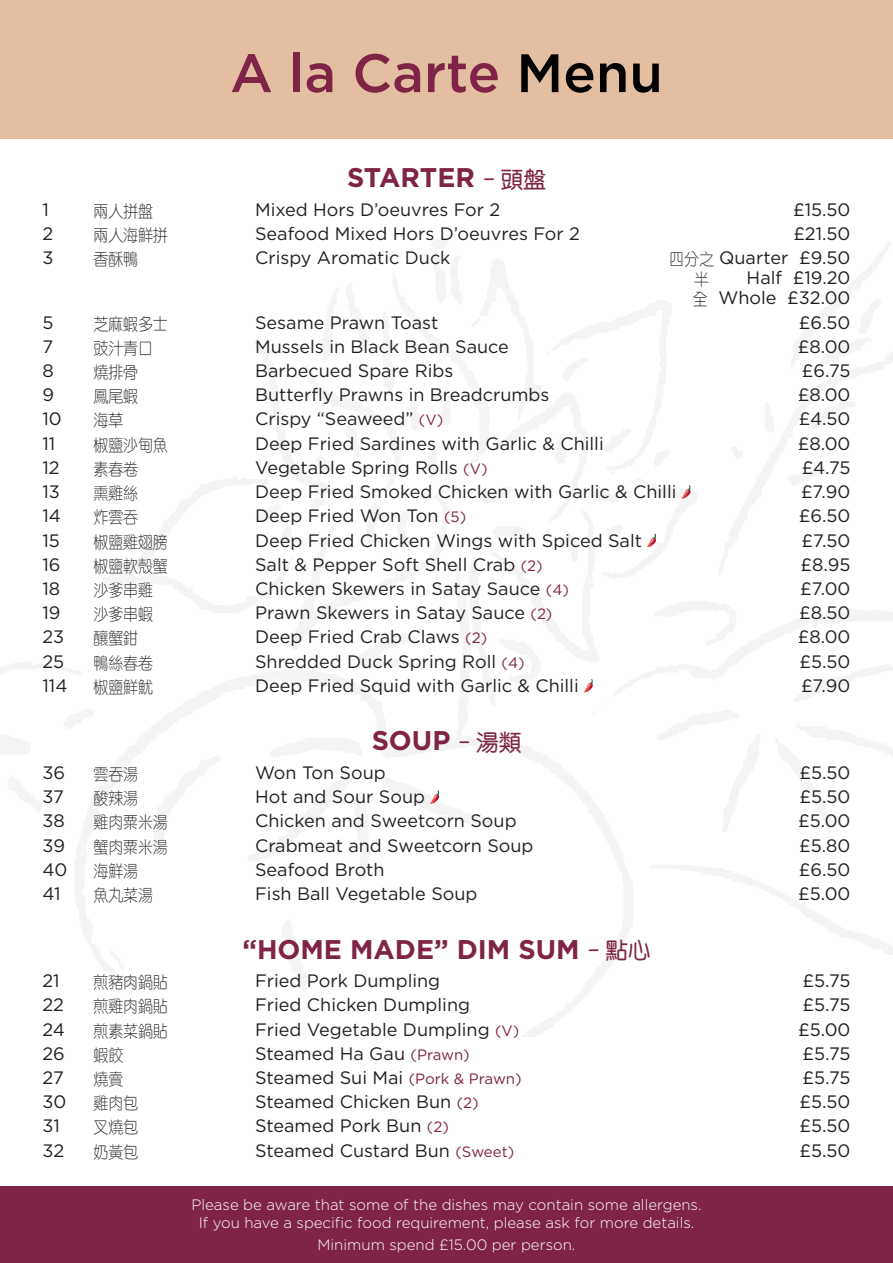
<style>
.page{position:relative;width:893px;height:1263px;background:#fff}
.page>*{position:absolute;margin:0;border:0;box-sizing:border-box;transform-origin:0 0}
.t1{font:500 54px "Gotham";color:#7f2446}
.t2{font:700 27px "Gotham";color:#7f2446}
.t3{font:18px/20px "Gotham";color:#231f20;text-align:right}
.t4{font:16.5px "ST Yuanti TC Light";color:#231f20;scale:.9 1}
.t5{font:300 15px/18px "Gotham";color:#fff;text-align:center}
.s1{color:#010101}
.s2{font-family:"ST Yuanti TC Regular";font-weight:400;font-size:22.5px}
.s3{font-family:"ST Yuanti TC Light";font-size:16.5px}
.s4{font-size:15px;color:#7f2446}
</style>
<div class="page">
<div style="left:0;top:0;width:893px;height:138px;background:#e4bea1"></div>
<svg style="left:681px;top:485px;width:10px;height:14px"></svg>
<svg style="left:647px;top:534px;width:10px;height:13px"></svg>
<svg style="left:584px;top:679px;width:9px;height:13px"></svg>
<svg style="left:430px;top:790px;width:9px;height:14px"></svg>
<div style="left:0;top:1186px;width:893px;height:77px;background:#7f2446"></div>
<h1 class="t1" style="left:230px;top:38px;width:434px">A la Carte <span class="s1">Menu</span></h1>
<h2 class="t2" style="left:347px;top:160px;width:200px">STARTER <span class="s2">- 頭盤</span></h2>
<p class="t3" style="left:43px;top:199px;width:8px">1</p>
<p class="t4" style="left:94px;top:199px;width:68px">兩人拼盤</p>
<p class="t3" style="left:255px;top:199px;width:247px">Mixed Hors D’oeuvres For 2</p>
<p class="t3" style="left:793px;top:199px;width:59px">£15.50</p>
<p class="t3" style="left:43px;top:223px;width:12px">2</p>
<p class="t4" style="left:94px;top:223px;width:84px">兩人海鮮拼</p>
<p class="t3" style="left:255px;top:223px;width:326px">Seafood Mixed Hors D’oeuvres For 2</p>
<p class="t3" style="left:793px;top:223px;width:59px">£21.50</p>
<p class="t3" style="left:43px;top:248px;width:13px">3</p>
<p class="t4" style="left:94px;top:247px;width:51px">香酥鴨</p>
<p class="t3" style="left:255px;top:248px;width:197px">Crispy Aromatic Duck</p>
<p class="t3" style="left:669px;top:248px;width:183px"><span class="s3">四分之</span> Quarter £9.50</p>
<p class="t4" style="left:694px;top:267px;width:18px">半</p>
<p class="t3" style="left:693px;top:268px;width:159px">Half £19.20<br><span class="s3">全</span> Whole £32.00</p>
<p class="t3" style="left:43px;top:312px;width:13px">5</p>
<p class="t4" style="left:94px;top:311px;width:84px">芝麻蝦多士</p>
<p class="t3" style="left:255px;top:312px;width:185px">Sesame Prawn Toast</p>
<p class="t3" style="left:799px;top:312px;width:53px">£6.50</p>
<p class="t3" style="left:43px;top:336px;width:12px">7</p>
<p class="t4" style="left:94px;top:336px;width:68px">豉汁青口</p>
<p class="t3" style="left:255px;top:336px;width:255px">Mussels in Black Bean Sauce</p>
<p class="t3" style="left:798px;top:336px;width:54px">£8.00</p>
<p class="t3" style="left:43px;top:360px;width:13px">8</p>
<p class="t4" style="left:94px;top:360px;width:51px">燒排骨</p>
<p class="t3" style="left:255px;top:360px;width:200px">Barbecued Spare Ribs</p>
<p class="t3" style="left:802px;top:360px;width:50px">£6.75</p>
<p class="t3" style="left:43px;top:384px;width:13px">9</p>
<p class="t4" style="left:94px;top:384px;width:51px">鳳尾蝦</p>
<p class="t3" style="left:255px;top:384px;width:296px">Butterfly Prawns in Breadcrumbs</p>
<p class="t3" style="left:798px;top:384px;width:54px">£8.00</p>
<p class="t3" style="left:43px;top:409px;width:21px">10</p>
<p class="t4" style="left:94px;top:408px;width:34px">海草</p>
<p class="t3" style="left:255px;top:409px;width:190px">Crispy “Seaweed” <span class="s4">(V)</span></p>
<p class="t3" style="left:799px;top:409px;width:53px">£4.50</p>
<p class="t3" style="left:43px;top:433px;width:14px">11</p>
<p class="t4" style="left:94px;top:432px;width:84px">椒鹽沙甸魚</p>
<p class="t3" style="left:255px;top:433px;width:350px">Deep Fried Sardines with Garlic &amp; Chilli</p>
<p class="t3" style="left:798px;top:433px;width:54px">£8.00</p>
<p class="t3" style="left:43px;top:457px;width:19px">12</p>
<p class="t4" style="left:94px;top:457px;width:51px">素春卷</p>
<p class="t3" style="left:255px;top:457px;width:234px">Vegetable Spring Rolls <span class="s4">(V)</span></p>
<p class="t3" style="left:802px;top:457px;width:50px">£4.75</p>
<p class="t3" style="left:43px;top:481px;width:19px">13</p>
<p class="t4" style="left:94px;top:481px;width:51px">熏雞絲</p>
<p class="t3" style="left:255px;top:481px;width:423px">Deep Fried Smoked Chicken with Garlic &amp; Chilli</p>
<p class="t3" style="left:801px;top:481px;width:51px">£7.90</p>
<p class="t3" style="left:43px;top:506px;width:20px">14</p>
<p class="t4" style="left:94px;top:505px;width:51px">炸雲吞</p>
<p class="t3" style="left:255px;top:506px;width:213px">Deep Fried Won Ton <span class="s4">(5)</span></p>
<p class="t3" style="left:799px;top:506px;width:53px">£6.50</p>
<p class="t3" style="left:43px;top:530px;width:19px">15</p>
<p class="t4" style="left:94px;top:529px;width:84px">椒鹽雞翅膀</p>
<p class="t3" style="left:255px;top:530px;width:388px">Deep Fried Chicken Wings with Spiced Salt</p>
<p class="t3" style="left:802px;top:530px;width:50px">£7.50</p>
<p class="t3" style="left:43px;top:554px;width:20px">16</p>
<p class="t4" style="left:94px;top:554px;width:84px">椒鹽軟殼蟹</p>
<p class="t3" style="left:255px;top:554px;width:289px">Salt &amp; Pepper Soft Shell Crab <span class="s4">(2)</span></p>
<p class="t3" style="left:800px;top:554px;width:51px">£8.95</p>
<p class="t3" style="left:43px;top:578px;width:19px">18</p>
<p class="t4" style="left:94px;top:578px;width:68px">沙爹串雞</p>
<p class="t3" style="left:255px;top:578px;width:315px">Chicken Skewers in Satay Sauce <span class="s4">(4)</span></p>
<p class="t3" style="left:800px;top:578px;width:52px">£7.00</p>
<p class="t3" style="left:43px;top:602px;width:20px">19</p>
<p class="t4" style="left:94px;top:602px;width:68px">沙爹串蝦</p>
<p class="t3" style="left:255px;top:602px;width:299px">Prawn Skewers in Satay Sauce <span class="s4">(2)</span></p>
<p class="t3" style="left:799px;top:602px;width:53px">£8.50</p>
<p class="t3" style="left:43px;top:627px;width:23px">23</p>
<p class="t4" style="left:94px;top:626px;width:51px">釀蟹鉗</p>
<p class="t3" style="left:255px;top:627px;width:234px">Deep Fried Crab Claws <span class="s4">(2)</span></p>
<p class="t3" style="left:798px;top:627px;width:54px">£8.00</p>
<p class="t3" style="left:43px;top:651px;width:23px">25</p>
<p class="t4" style="left:94px;top:650px;width:68px">鴨絲春卷</p>
<p class="t3" style="left:255px;top:651px;width:271px">Shredded Duck Spring Roll <span class="s4">(4)</span></p>
<p class="t3" style="left:799px;top:651px;width:52px">£5.50</p>
<p class="t3" style="left:43px;top:675px;width:26px">114</p>
<p class="t4" style="left:94px;top:675px;width:68px">椒鹽鮮魷</p>
<p class="t3" style="left:255px;top:675px;width:325px">Deep Fried Squid with Garlic &amp; Chilli</p>
<p class="t3" style="left:801px;top:675px;width:51px">£7.90</p>
<h2 class="t2" style="left:372px;top:723px;width:151px">SOUP <span class="s2">- 湯類</span></h2>
<p class="t3" style="left:43px;top:762px;width:24px">36</p>
<p class="t4" style="left:94px;top:762px;width:51px">雲吞湯</p>
<p class="t3" style="left:255px;top:762px;width:132px">Won Ton Soup</p>
<p class="t3" style="left:799px;top:762px;width:52px">£5.50</p>
<p class="t3" style="left:43px;top:786px;width:23px">37</p>
<p class="t4" style="left:94px;top:786px;width:51px">酸辣湯</p>
<p class="t3" style="left:255px;top:786px;width:171px">Hot and Sour Soup</p>
<p class="t3" style="left:799px;top:786px;width:52px">£5.50</p>
<p class="t3" style="left:43px;top:811px;width:24px">38</p>
<p class="t4" style="left:94px;top:810px;width:84px">雞肉粟米湯</p>
<p class="t3" style="left:255px;top:811px;width:263px">Chicken and Sweetcorn Soup</p>
<p class="t3" style="left:798px;top:811px;width:54px">£5.00</p>
<p class="t3" style="left:43px;top:835px;width:24px">39</p>
<p class="t4" style="left:94px;top:834px;width:84px">蟹肉粟米湯</p>
<p class="t3" style="left:255px;top:835px;width:280px">Crabmeat and Sweetcorn Soup</p>
<p class="t3" style="left:799px;top:835px;width:53px">£5.80</p>
<p class="t3" style="left:43px;top:859px;width:26px">40</p>
<p class="t4" style="left:94px;top:859px;width:51px">海鮮湯</p>
<p class="t3" style="left:255px;top:859px;width:131px">Seafood Broth</p>
<p class="t3" style="left:799px;top:859px;width:53px">£6.50</p>
<p class="t3" style="left:43px;top:883px;width:20px">41</p>
<p class="t4" style="left:94px;top:883px;width:68px">魚丸菜湯</p>
<p class="t3" style="left:255px;top:883px;width:224px">Fish Ball Vegetable Soup</p>
<p class="t3" style="left:798px;top:883px;width:54px">£5.00</p>
<h2 class="t2" style="left:242px;top:931px;width:410px">“HOME MADE” DIM SUM <span class="s2">- 點心</span></h2>
<p class="t3" style="left:43px;top:970px;width:19px">21</p>
<p class="t4" style="left:94px;top:970px;width:84px">煎豬肉鍋貼</p>
<p class="t3" style="left:255px;top:970px;width:187px">Fried Pork Dumpling</p>
<p class="t3" style="left:802px;top:970px;width:49px">£5.75</p>
<p class="t3" style="left:43px;top:995px;width:23px">22</p>
<p class="t4" style="left:94px;top:994px;width:84px">煎雞肉鍋貼</p>
<p class="t3" style="left:255px;top:994px;width:216px">Fried Chicken Dumpling</p>
<p class="t3" style="left:802px;top:994px;width:49px">£5.75</p>
<p class="t3" style="left:43px;top:1019px;width:24px">24</p>
<p class="t4" style="left:94px;top:1018px;width:84px">煎素菜鍋貼</p>
<p class="t3" style="left:255px;top:1019px;width:266px">Fried Vegetable Dumpling <span class="s4">(V)</span></p>
<p class="t3" style="left:798px;top:1019px;width:54px">£5.00</p>
<p class="t3" style="left:43px;top:1043px;width:24px">26</p>
<p class="t4" style="left:94px;top:1043px;width:34px">蝦餃</p>
<p class="t3" style="left:255px;top:1043px;width:216px">Steamed Ha Gau <span class="s4">(Prawn)</span></p>
<p class="t3" style="left:802px;top:1043px;width:49px">£5.75</p>
<p class="t3" style="left:43px;top:1067px;width:23px">27</p>
<p class="t4" style="left:94px;top:1067px;width:34px">燒賣</p>
<p class="t3" style="left:255px;top:1067px;width:268px">Steamed Sui Mai <span class="s4">(Pork &amp; Prawn)</span></p>
<p class="t3" style="left:802px;top:1067px;width:49px">£5.75</p>
<p class="t3" style="left:43px;top:1091px;width:25px">30</p>
<p class="t4" style="left:94px;top:1091px;width:51px">雞肉包</p>
<p class="t3" style="left:255px;top:1091px;width:225px">Steamed Chicken Bun <span class="s4">(2)</span></p>
<p class="t3" style="left:799px;top:1091px;width:52px">£5.50</p>
<p class="t3" style="left:43px;top:1116px;width:19px">31</p>
<p class="t4" style="left:94px;top:1115px;width:51px">叉燒包</p>
<p class="t3" style="left:255px;top:1116px;width:195px">Steamed Pork Bun <span class="s4">(2)</span></p>
<p class="t3" style="left:799px;top:1116px;width:52px">£5.50</p>
<p class="t3" style="left:43px;top:1140px;width:23px">32</p>
<p class="t4" style="left:94px;top:1139px;width:51px">奶黃包</p>
<p class="t3" style="left:255px;top:1140px;width:261px">Steamed Custard Bun <span class="s4">(Sweet)</span></p>
<p class="t3" style="left:799px;top:1140px;width:52px">£5.50</p>
<p class="t5" style="left:191px;top:1195px;width:512px">Please be aware that some of the dishes may contain some allergens.<br>If you have a specific food requirement, please ask for more details.</p>
<p class="t5" style="left:318px;top:1236px;width:259px">Minimum spend £15.00 per person.</p>
</div>
